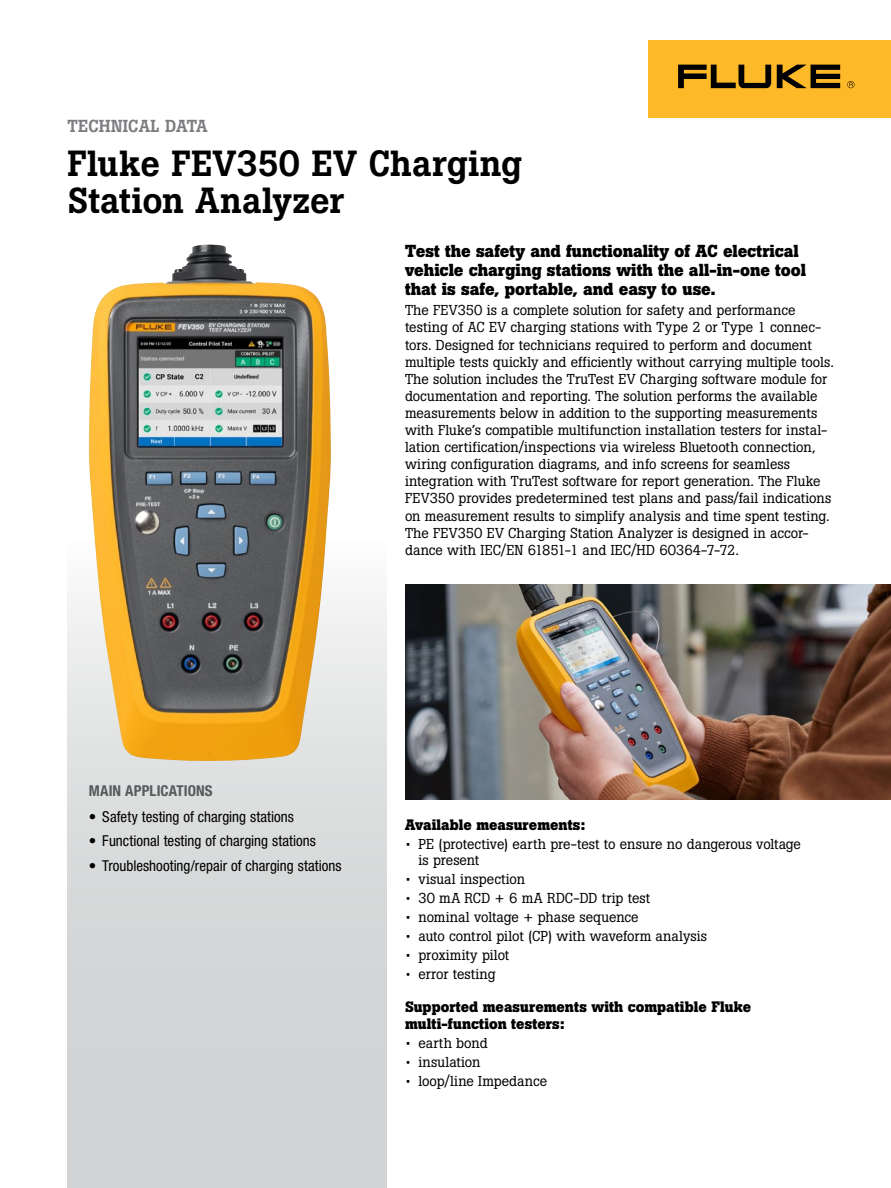
<style>
.page{position:relative;width:891px;height:1188px;background:#fff}
.page>*{position:absolute;margin:0;border:0;box-sizing:border-box;transform-origin:0 0}
.t1{font:500 36px/37.5px "Boton Pro";color:#000}
.t2{font:700 17.25px/18.8px "Boton Pro";color:#000}
.t3{font:500 17.25px "Boton Pro";color:#7b7c7f}
.t4{font:condensed 15px "Helvetica Neue LT Pro";color:#000}
.t5{font:700 15px/16.5px "Boton Pro";letter-spacing:.005em;color:#000}
.t6{font:700 condensed 15px "Helvetica Neue LT Pro";letter-spacing:.01em;color:#58595b}
.t7{font:14.25px/17.1px "Boton Pro";color:#000}
</style>
<div class="page">
<div style="left:68px;top:540px;width:319px;height:648px;background:#d1d3d4"></div>
<div style="left:648px;top:40px;width:243px;height:78px;background:#fdb927"></div>
<svg style="left:777px;top:65px;width:63px;height:23px"></svg>
<svg style="left:678px;top:65px;width:93px;height:23px"></svg>
<svg style="left:847px;top:81px;width:8px;height:7px"></svg>
<img style="left:405px;top:584px;width:486px;height:216px">
<img style="left:89px;top:245px;width:242px;height:516px">
<p class="t3" style="left:68px;top:115px;width:142px">TECHNICAL DATA</p>
<h1 class="t1" style="left:68px;top:144px;width:456px">Fluke FEV350 EV Charging<br>Station Analyzer</h1>
<p class="t2" style="left:405px;top:242px;width:403px">Test the safety and functionality of AC electrical vehicle charging stations with the all-in-one tool that is safe, portable, and easy to use.</p>
<p class="t7" style="left:405px;top:302px;width:430px">The FEV350 is a complete solution for safety and performance testing of AC EV charging stations with Type 2 or Type 1 connec&shy;tors. Designed for technicians required to perform and document multiple tests quickly and efficiently without carrying multiple tools.<br>The solution includes the TruTest EV Charging software module for documentation and reporting. The solution performs the available measurements below in addition to the supporting measurements with Fluke’s compatible multifunction installation testers for instal&shy;lation certification/inspections via wireless Bluetooth connection, wiring configuration diagrams, and info screens for seamless integration with TruTest software for report generation. The Fluke FEV350 provides predetermined test plans and pass/fail indications on measurement results to simplify analysis and time spent testing.<br>The FEV350 EV Charging Station Analyzer is designed in accor&shy;dance with IEC/EN 61851-1 and IEC/HD 60364-7-72.</p>
<p class="t6" style="left:89px;top:782px;width:125px">MAIN APPLICATIONS</p>
<p class="t4" style="left:89px;top:808px;width:207px">• Safety testing of charging stations</p>
<p class="t4" style="left:89px;top:832px;width:229px">• Functional testing of charging stations</p>
<p class="t4" style="left:89px;top:857px;width:254px">• Troubleshooting/repair of charging stations</p>
<p class="t5" style="left:405px;top:817px;width:182px">Available measurements:</p>
<p class="t7" style="left:418px;top:836px;width:384px;line-height:15.8px;text-indent:-13px">• PE (protective) earth pre-test to ensure no dangerous voltage is present</p>
<p class="t7" style="left:405px;top:870px;width:122px">• visual inspection</p>
<p class="t7" style="left:405px;top:889px;width:247px">• 30 mA RCD + 6 mA RDC-DD trip test</p>
<p class="t7" style="left:405px;top:908px;width:235px">• nominal voltage + phase sequence</p>
<p class="t7" style="left:405px;top:927px;width:304px">• auto control pilot (CP) with waveform analysis</p>
<p class="t7" style="left:405px;top:946px;width:106px">• proximity pilot</p>
<p class="t7" style="left:405px;top:965px;width:92px">• error testing</p>
<p class="t5" style="left:405px;top:999px;width:348px">Supported measurements with compatible Fluke multi-function testers:</p>
<p class="t7" style="left:405px;top:1034px;width:84px">• earth bond</p>
<p class="t7" style="left:405px;top:1053px;width:77px">• insulation</p>
<p class="t7" style="left:405px;top:1072px;width:144px">• loop/line Impedance</p>
</div>
